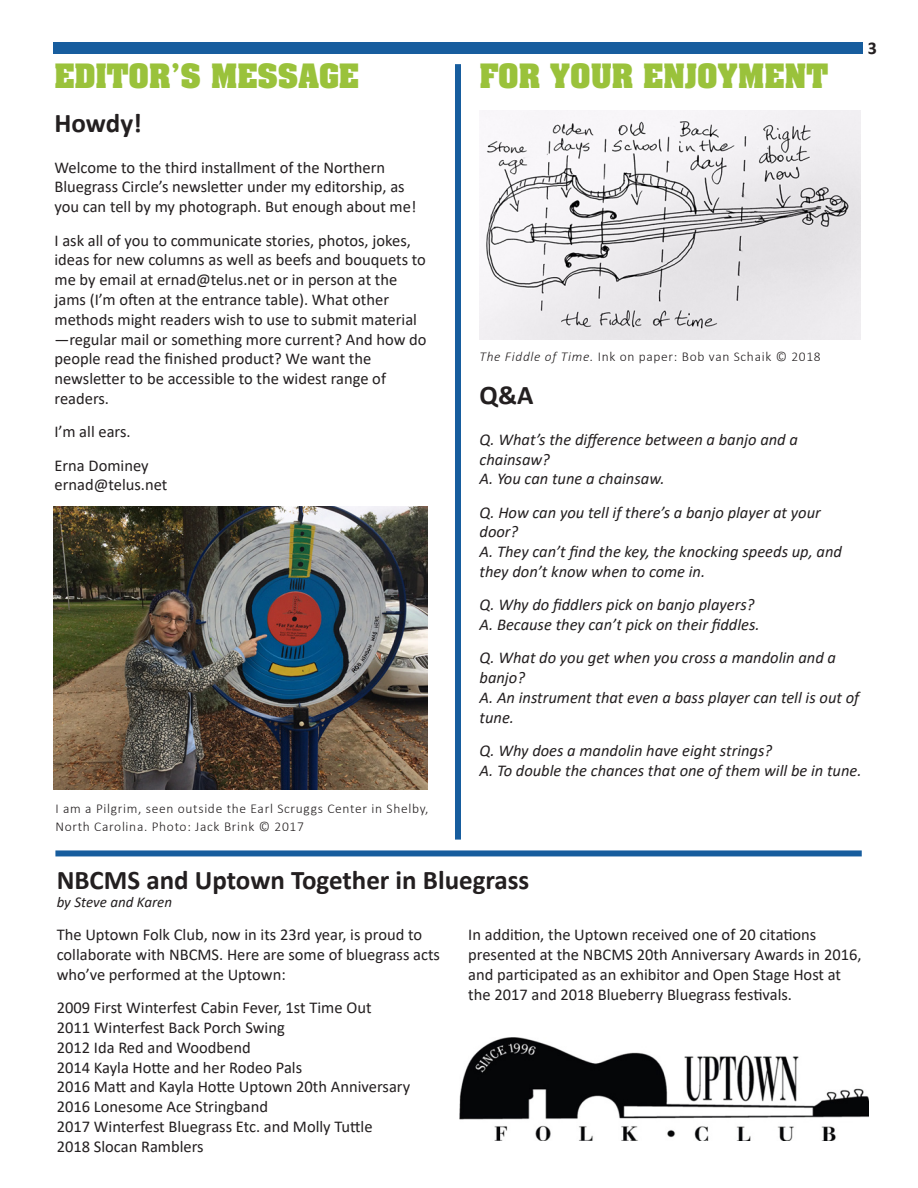
<style>
.page{position:relative;width:918px;height:1188px;background:#fff}
.page>*{position:absolute;margin:0;border:0;box-sizing:border-box;transform-origin:0 0}
.Page_Header{font:700 28.5px "Aardvark";color:#9ac23b}
.Article_Header{font:700 27px "Calibri";color:#231f20}
.t1{font:700 18px "Calibri";color:#231f20}
.Body_text{font:16.5px/19.8px "Calibri";color:#231f20}
.Body_text-2{font:italic 16.5px/19.8px "Calibri";color:#231f20}
.Biline{font:italic 15px "Calibri";color:#231f20}
.t2{font:300 13.5px/18px "Calibri";letter-spacing:.05em;color:#231f20}
.s1{font-style:italic}
</style>
<div class="page">
<div style="left:53px;top:42px;width:810px;height:12px;background:#175d9e"></div>
<img style="left:53px;top:507px;width:375px;height:282px">
<div style="left:455px;top:64px;width:6px;height:776px;background:#175d9e"></div>
<div style="left:55px;top:850px;width:807px;height:6px;background:#175d9e"></div>
<img style="left:459px;top:1037px;width:410px;height:103px">
<img style="left:480px;top:110px;width:381px;height:230px">
<p class="Page_Header" style="left:54px;top:55px;width:306px">EDITOR’S MESSAGE</p>
<p class="Page_Header" style="left:480px;top:55px;width:350px">FOR YOUR ENJOYMENT</p>
<p class="t1" style="left:868px;top:36px;width:11px">3</p>
<p class="Article_Header" style="left:54px;top:104px;width:89px">Howdy!</p>
<p class="Body_text" style="left:54px;top:157px;width:363px">Welcome to the third installment of the Northern<br>Bluegrass Circle’s newsletter under my editorship, as you can tell by my photograph. But enough about me!</p>
<p class="Body_text" style="left:54px;top:230px;width:374px">I ask all of you to communicate stories, photos, jokes, ideas for new columns as well as beefs and bouquets to me by email at ernad@telus.net or in person at the jams (I’m often at the entrance table). What other methods might readers wish to use to submit material —regular mail or something more current? And how do people read the finished product? We want the newsletter to be accessible to the widest range of readers.</p>
<p class="Body_text" style="left:54px;top:421px;width:78px">I’m all ears.</p>
<p class="Body_text" style="left:54px;top:455px;width:114px">Erna Dominey ernad@telus.net</p>
<p class="t2" style="left:55px;top:799px;width:375px">I am a Pilgrim, seen outside the Earl Scruggs Center in Shelby,<br>North Carolina. Photo: Jack Brink © 2017</p>
<p class="t2" style="left:480px;top:348px;width:343px"><span class="s1">The Fiddle of Time.</span> Ink on paper: Bob van Schaik © 2018</p>
<p class="Article_Header" style="left:480px;top:376px;width:55px">Q&amp;A</p>
<p class="Body_text-2" style="left:480px;top:429px;width:320px">Q. What’s the difference between a banjo and a chainsaw?<br>A. You can tune a chainsaw.</p>
<p class="Body_text-2" style="left:480px;top:502px;width:364px">Q. How can you tell if there’s a banjo player at your door?<br>A. They can’t find the key, the knocking speeds up, and they don’t know when to come in.</p>
<p class="Body_text-2" style="left:480px;top:594px;width:282px">Q. Why do fiddlers pick on banjo players?<br>A. Because they can’t pick on their fiddles.</p>
<p class="Body_text-2" style="left:480px;top:647px;width:381px">Q. What do you get when you cross a mandolin and a banjo?<br>A. An instrument that even a bass player can tell is out of tune.</p>
<p class="Body_text-2" style="left:480px;top:740px;width:384px">Q. Why does a mandolin have eight strings?<br>A. To double the chances that one of them will be in tune.</p>
<p class="Article_Header" style="left:57px;top:861px;width:474px">NBCMS and Uptown Together in Bluegrass</p>
<p class="Biline" style="left:57px;top:892px;width:117px">by Steve and Karen</p>
<p class="Body_text" style="left:57px;top:925px;width:385px">The Uptown Folk Club, now in its 23rd year, is proud to collaborate with NBCMS. Here are some of bluegrass acts who’ve performed at the Uptown:</p>
<p class="Body_text" style="left:57px;top:997px;width:355px">2009 First Winterfest Cabin Fever, 1st Time Out<br>2011 Winterfest Back Porch Swing<br>2012 Ida Red and Woodbend<br>2014 Kayla Hotte and her Rodeo Pals<br>2016 Matt and Kayla Hotte Uptown 20th Anniversary 2016 Lonesome Ace Stringband<br>2017 Winterfest Bluegrass Etc. and Molly Tuttle<br>2018 Slocan Ramblers</p>
<p class="Body_text" style="left:468px;top:925px;width:395px">In addition, the Uptown received one of 20 citations presented at the NBCMS 20th Anniversary Awards in 2016, and participated as an exhibitor and Open Stage Host at the 2017 and 2018 Blueberry Bluegrass festivals.</p>
</div>
